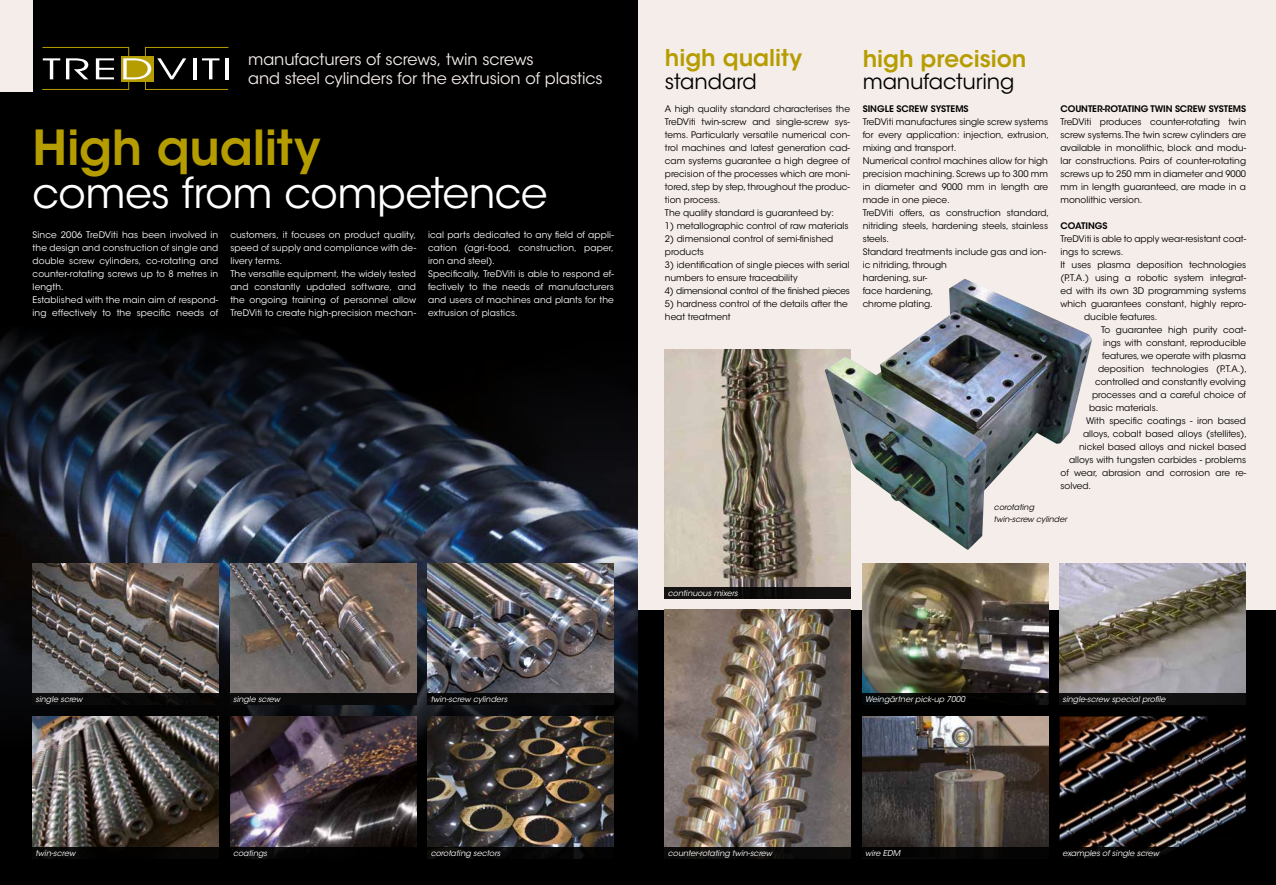
<style>
.page{position:relative;width:1276px;height:885px;background:#fff}
.page>*{position:absolute;margin:0;border:0;box-sizing:border-box;transform-origin:0 0}
.t1{font:600 48px "ITC Avant Garde Std";letter-spacing:-.01em;color:#b59d00}
.t2{font:42px "ITC Avant Garde Std";letter-spacing:-.01em;color:#fff}
.t3{font:600 23px "ITC Avant Garde Std";color:#b59d00}
.t4{font:21px "ITC Avant Garde Std";letter-spacing:-.005em;color:#000}
.t5{font:16px/19.2px "ITC Avant Garde Std";letter-spacing:-.005em;color:#f5edea}
.t6{font:9px/13px "ITC Avant Garde Std";color:#000}
.t7{font:9px/13px "ITC Avant Garde Std";letter-spacing:.01em;color:#fff}
.t8{font:600 9px "ITC Avant Garde Std";letter-spacing:-.01em;color:#000}
.t9{font:9px "ITC Avant Garde Std";letter-spacing:-.03em;color:#000}
.t10{font:italic 8px "ITC Avant Garde Std";color:#fff}
.t11{font:italic 8px/12px "ITC Avant Garde Std";color:#000}
</style>
<div class="page">
<div style="left:638px;top:0;width:638px;height:884px;background:#000"></div>
<div style="left:638px;top:0;width:638px;height:609px;background:#f5edea"></div>
<div style="left:0;top:0;width:638px;height:884px;background:#000"></div>
<img style="left:0;top:332px;width:638px;height:423px">
<div style="left:0;top:0;width:33px;height:91px;background:#f5edea"></div>
<div style="left:145px;top:47px;width:84px;height:43px;border:1px solid #b59d00"></div>
<div style="left:42px;top:47px;width:87px;height:43px;border:1px solid #b59d00"></div>
<svg style="left:121px;top:56px;width:32px;height:25px"></svg>
<svg style="left:43px;top:58px;width:17px;height:21px"></svg>
<svg style="left:66px;top:58px;width:22px;height:21px"></svg>
<svg style="left:96px;top:58px;width:18px;height:21px"></svg>
<svg style="left:123px;top:58px;width:28px;height:21px"></svg>
<svg style="left:157px;top:58px;width:29px;height:21px"></svg>
<hr style="left:193px;top:58px;width:3px;height:21px;background:#fff">
<svg style="left:202px;top:58px;width:17px;height:21px"></svg>
<hr style="left:225px;top:58px;width:3px;height:21px;background:#fff">
<img style="left:33px;top:563px;width:186px;height:130px">
<div style="left:33px;top:693px;width:186px;height:11px;background:#0a0909"></div>
<img style="left:230px;top:563px;width:186px;height:130px">
<div style="left:230px;top:693px;width:186px;height:11px;background:#0c0b0a"></div>
<img style="left:428px;top:563px;width:186px;height:130px">
<div style="left:428px;top:693px;width:186px;height:11px;background:#0a0a0b"></div>
<img style="left:33px;top:716px;width:186px;height:130px">
<img style="left:230px;top:716px;width:186px;height:130px">
<img style="left:428px;top:716px;width:186px;height:130px">
<img style="left:1059px;top:563px;width:186px;height:130px">
<div style="left:1059px;top:693px;width:186px;height:11px;background:#111011"></div>
<img style="left:1059px;top:716px;width:186px;height:130px">
<img style="left:862px;top:563px;width:186px;height:130px">
<img style="left:862px;top:716px;width:186px;height:130px">
<img style="left:665px;top:609px;width:186px;height:237px">
<div style="left:665px;top:846px;width:186px;height:12px;background:#0c0b0a"></div>
<img style="left:665px;top:349px;width:186px;height:237px">
<div style="left:665px;top:586px;width:186px;height:12px;background:#141212"></div>
<img style="left:824px;top:279px;width:268px;height:270px">
<h3 class="t5" style="left:248px;top:49px;width:356px">manufacturers of screws, twin screws<br>and steel cylinders for the extrusion of plastics</h3>
<h1 class="t1" style="left:33px;top:117px;width:289px">High quality</h1>
<h2 class="t2" style="left:33px;top:167px;width:516px">comes from competence</h2>
<p class="t7" style="left:33px;top:228px;width:187px">Since 2006 TreDViti has been involved in the design and construction of single and double screw cylinders, co-rotating and counter-rotating screws up to 8 metres in length.<br>Established with the main aim of respond&shy;ing effectively to the specific needs of</p>
<p class="t7" style="left:230px;top:228px;width:187px">customers, it focuses on product quality, speed of supply and compliance with de&shy;livery terms.<br>The versatile equipment, the widely tested and constantly updated software, and the ongoing training of personnel allow TreDViti to create high-precision mechan-</p>
<p class="t7" style="left:428px;top:228px;width:187px">ical parts dedicated to any field of appli&shy;cation (agri-food, construction, paper, iron and steel).<br>Specifically, TreDViti is able to respond ef&shy;fectively to the needs of manufacturers and users of machines and plants for the extrusion of plastics.</p>
<p class="t10" style="left:35px;top:694px;width:49px">single screw</p>
<p class="t10" style="left:233px;top:694px;width:49px">single screw</p>
<p class="t10" style="left:431px;top:694px;width:78px">twin-screw cylinders</p>
<h3 class="t3" style="left:665px;top:43px;width:139px">high quality</h3>
<h3 class="t4" style="left:665px;top:69px;width:93px">standard</h3>
<p class="t6" style="left:665px;top:102px;width:187px">A high quality standard characterises the TreDViti twin-screw and single-screw sys&shy;tems. Particularly versatile numerical con&shy;trol machines and latest generation cad&shy;cam systems guarantee a high degree of precision of the processes which are moni&shy;tored, step by step, throughout the produc&shy;tion process.<br>The quality standard is guaranteed by:</p>
<p class="t6" style="left:665px;top:219px;width:185px">1) metallographic control of raw materials</p>
<p class="t6" style="left:665px;top:232px;width:170px">2) dimensional control of semi-finished products</p>
<p class="t6" style="left:665px;top:258px;width:186px">3) identification of single pieces with serial numbers to ensure traceability</p>
<p class="t9" style="left:665px;top:285px;width:187px">4) dimensional control of the finished pieces</p>
<p class="t6" style="left:665px;top:297px;width:184px">5) hardness control of the details after the heat treatment</p>
<h3 class="t3" style="left:862px;top:44px;width:165px">high precision</h3>
<h3 class="t4" style="left:862px;top:69px;width:153px">manufacturing</h3>
<p class="t8" style="left:862px;top:103px;width:107px">SINGLE SCREW SYSTEMS</p>
<p class="t6" style="left:862px;top:115px;width:188px">TreDViti manufactures single screw systems for every application: injection, extrusion, mixing and transport.<br>Numerical control machines allow for high precision machining. Screws up to 300 mm in diameter and 9000 mm in length are made in one piece.<br>TreDViti offers, as construction standard, nitriding steels, hardening steels, stainless steels.<br>Standard treatments include gas and ion&shy;ic nitriding, through<br>hardening, sur-<br>face hardening,<br>chrome plating.</p>
<p class="t8" style="left:1060px;top:103px;width:187px">COUNTER-ROTATING TWIN SCREW SYSTEMS</p>
<p class="t6" style="left:1060px;top:115px;width:187px;text-align:justify">TreDViti produces counter-rotating twin screw systems. The twin screw cylinders are available in monolithic, block and modu&shy;lar constructions. Pairs of counter-rotating screws up to 250 mm in diameter and 9000 mm in length guaranteed, are made in a monolithic version.</p>
<p class="t8" style="left:1060px;top:220px;width:49px">COATINGS</p>
<p class="t6" style="left:1060px;top:232px;width:187px">TreDViti is able to apply wear-resistant coat-</p>
<p class="t6" style="left:1060px;top:245px;width:65px">ings to screws.</p>
<p class="t6" style="left:1060px;top:258px;width:187px">It uses plasma deposition technologies</p>
<p class="t6" style="left:1060px;top:271px;width:187px">(P.T.A.) using a robotic system integrat-</p>
<p class="t6" style="left:1060px;top:284px;width:187px">ed with its own 3D programming systems</p>
<p class="t6" style="left:1060px;top:297px;width:187px">which guarantees constant, highly repro-</p>
<p class="t6" style="left:1084px;top:310px;width:75px">ducible features.</p>
<p class="t6" style="left:1101px;top:323px;width:147px">To guarantee high purity coat-</p>
<p class="t6" style="left:1103px;top:336px;width:144px">ings with constant, reproducible</p>
<p class="t6" style="left:1102px;top:349px;width:145px">features, we operate with plasma</p>
<p class="t6" style="left:1098px;top:362px;width:151px">deposition technologies (P.T.A.),</p>
<p class="t6" style="left:1095px;top:375px;width:152px">controlled and constantly evolving</p>
<p class="t6" style="left:1092px;top:388px;width:156px">processes and a careful choice of</p>
<p class="t6" style="left:1089px;top:401px;width:71px">basic materials.</p>
<p class="t6" style="left:1086px;top:414px;width:161px">With specific coatings - iron based</p>
<p class="t6" style="left:1083px;top:427px;width:166px">alloys, cobalt based alloys (stellites),</p>
<p class="t6" style="left:1079px;top:440px;width:169px">nickel based alloys and nickel based</p>
<p class="t6" style="left:1069px;top:453px;width:178px">alloys with tungsten carbides - problems</p>
<p class="t6" style="left:1060px;top:466px;width:187px">of wear, abrasion and corrosion are re-</p>
<p class="t6" style="left:1060px;top:479px;width:32px">solved.</p>
<p class="t11" style="left:994px;top:501px;width:75px">corotating twin-screw cylinder</p>
<p class="t10" style="left:668px;top:587px;width:72px">continuous mixers</p>
<p class="t10" style="left:865px;top:694px;width:101px">Weingärtner pick-up 7000</p>
<p class="t10" style="left:1062px;top:694px;width:105px">single-screw special profile</p>
<p class="t10" style="left:35px;top:847px;width:41px">twin-screw</p>
<p class="t10" style="left:233px;top:847px;width:36px">coatings</p>
<p class="t10" style="left:431px;top:847px;width:71px">corotating sectors</p>
<p class="t10" style="left:668px;top:847px;width:106px">counter-rotating twin-screw</p>
<p class="t10" style="left:865px;top:847px;width:37px">wire EDM</p>
<p class="t10" style="left:1062px;top:847px;width:98px">examples of single screw</p>
</div>
